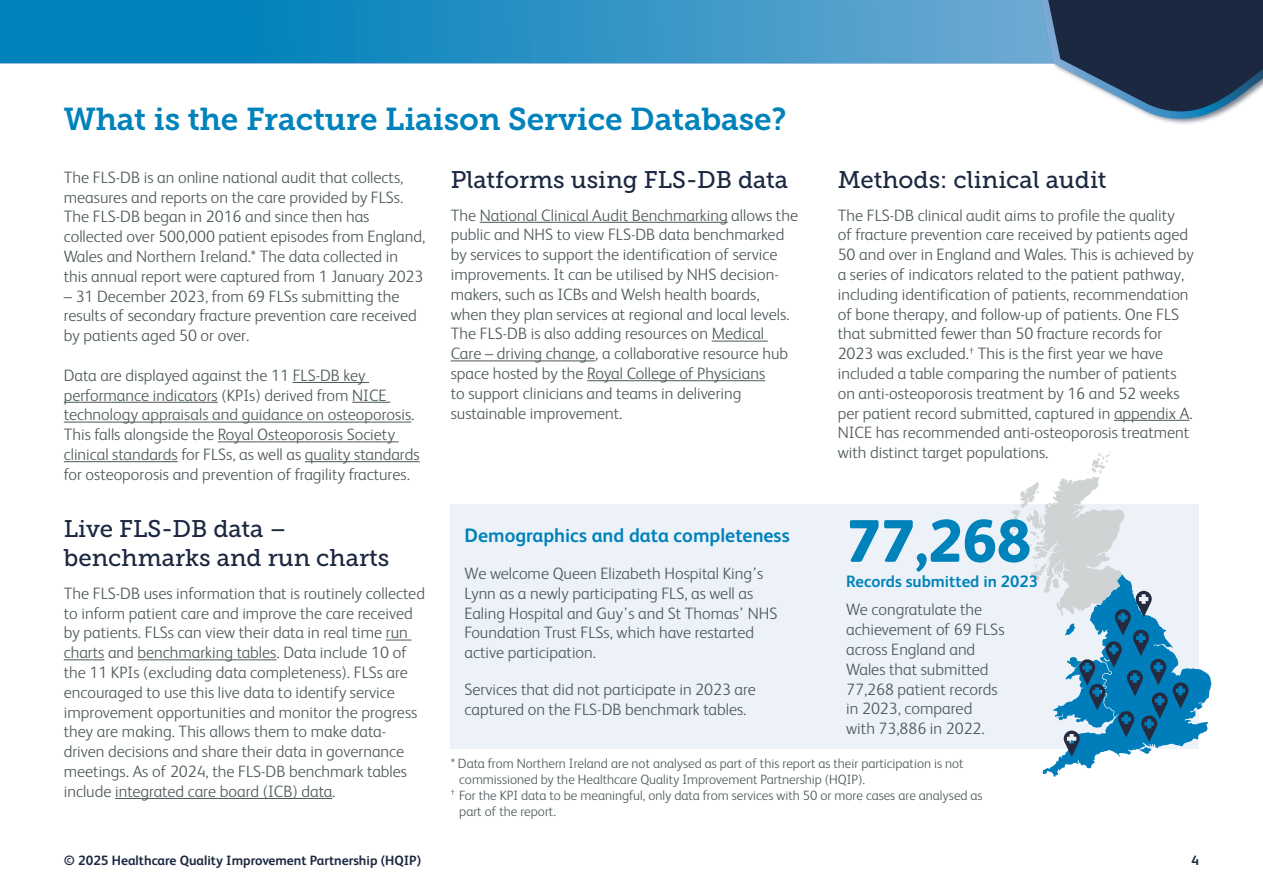
<style>
.page{position:relative;width:1263px;height:893px;background:#fff}
.page>*{position:absolute;margin:0;border:0;box-sizing:border-box;transform-origin:0 0}
.t1{font:800 60px "FS Albert";color:#0082bb}
.t2{font:31.5px "Museo Slab 700";letter-spacing:-.005em;color:#0082bb}
.t3{font:24px/28.8px "Museo Slab 500";color:#1b2840}
.t4{font:700 19.5px "FS Albert";color:#0082bb}
.t5{font:300 16.5px/19.8px "FS Albert";color:#4d585a}
.t6{font:700 16.5px "FS Albert";color:#0082bb}
.t7{font:300 13.5px "FS Albert";color:#4d585a}
.t8{font:700 13.5px "FS Albert";color:#1b2840}
</style>
<div class="page">
<svg style="left:0;top:0;width:1030px;height:63px;background:#2991c3"></svg>
<svg style="left:1030px;top:0;width:233px;height:124px"></svg>
<hr style="left:293px;top:382px;width:76px;height:1px;background:#4d585a">
<hr style="left:64px;top:402px;width:154px;height:1px;background:#4d585a">
<hr style="left:352px;top:402px;width:38px;height:1px;background:#4d585a">
<hr style="left:64px;top:422px;width:347px;height:1px;background:#4d585a">
<hr style="left:218px;top:441px;width:181px;height:1px;background:#4d585a">
<hr style="left:64px;top:461px;width:114px;height:1px;background:#4d585a">
<hr style="left:305px;top:461px;width:115px;height:1px;background:#4d585a">
<svg style="left:386px;top:640px;width:25px;height:1px"></svg>
<hr style="left:64px;top:659px;width:40px;height:1px;background:#4d585a">
<hr style="left:138px;top:659px;width:138px;height:1px;background:#4d585a">
<hr style="left:115px;top:798px;width:217px;height:1px;background:#4d585a">
<hr style="left:480px;top:222px;width:248px;height:1px;background:#4d585a">
<hr style="left:712px;top:341px;width:56px;height:1px;background:#4d585a">
<hr style="left:451px;top:360px;width:144px;height:1px;background:#4d585a">
<hr style="left:587px;top:380px;width:178px;height:1px;background:#4d585a">
<hr style="left:1114px;top:420px;width:75px;height:1px;background:#4d585a">
<div style="left:451px;top:504px;width:748px;height:244px;background:#edf2f9"></div>
<svg style="left:1008px;top:451px;width:203px;height:326px"></svg>
<h2 class="t2" style="left:64px;top:101px;width:724px">What is the Fracture Liaison Service Database?</h2>
<p class="t5" style="left:64px;top:167px;width:363px">The FLS-DB is an online national audit that collects, measures and reports on the care provided by FLSs.<br>The FLS-DB began in 2016 and since then has collected over 500,000 patient episodes from England, Wales and Northern Ireland.* The data collected in this annual report were captured from 1 January 2023</p>
<p class="t5" style="left:64px;top:286px;width:354px">– 31 December 2023, from 69 FLSs submitting the results of secondary fracture prevention care received by patients aged 50 or over.</p>
<p class="t5" style="left:64px;top:365px;width:357px">Data are displayed against the 11 FLS-DB key performance indicators (KPIs) derived from NICE technology appraisals and guidance on osteoporosis.<br>This falls alongside the Royal Osteoporosis Society clinical standards for FLSs, as well as quality standards for osteoporosis and prevention of fragility fractures.</p>
<h3 class="t3" style="left:64px;top:515px;width:327px">Live FLS-DB data – benchmarks and run charts</h3>
<p class="t5" style="left:64px;top:583px;width:363px">The FLS-DB uses information that is routinely collected to inform patient care and improve the care received by patients. FLSs can view their data in real time run charts and benchmarking tables. Data include 10 of the 11 KPIs (excluding data completeness). FLSs are encouraged to use this live data to identify service improvement opportunities and monitor the progress they are making. This allows them to make data&shy;driven decisions and share their data in governance meetings. As of 2024, the FLS-DB benchmark tables include integrated care board (ICB) data.</p>
<h3 class="t3" style="left:451px;top:166px;width:339px">Platforms using FLS-DB data</h3>
<p class="t5" style="left:451px;top:205px;width:349px">The National Clinical Audit Benchmarking allows the public and NHS to view FLS-DB data benchmarked by services to support the identification of service improvements. It can be utilised by NHS decision&shy;makers, such as ICBs and Welsh health boards, when they plan services at regional and local levels.<br>The FLS-DB is also adding resources on Medical Care – driving change, a collaborative resource hub space hosted by the Royal College of Physicians<br>to support clinicians and teams in delivering sustainable improvement.</p>
<p class="t4" style="left:465px;top:524px;width:327px">Demographics and data completeness</p>
<p class="t5" style="left:465px;top:563px;width:314px">We welcome Queen Elizabeth Hospital King’s Lynn as a newly participating FLS, as well as Ealing Hospital and Guy’s and St Thomas’ NHS Foundation Trust FLSs, which have restarted active participation.</p>
<p class="t5" style="left:465px;top:679px;width:293px">Services that did not participate in 2023 are captured on the FLS-DB benchmark tables.</p>
<h3 class="t3" style="left:838px;top:166px;width:270px">Methods: clinical audit</h3>
<p class="t5" style="left:838px;top:205px;width:357px">The FLS-DB clinical audit aims to profile the quality<br>of fracture prevention care received by patients aged 50 and over in England and Wales. This is achieved by a series of indicators related to the patient pathway, including identification of patients, recommendation of bone therapy, and follow-up of patients. One FLS that submitted fewer than 50 fracture records for 2023 was excluded.<sup>†</sup> This is the first year we have included a table comparing the number of patients on anti-osteoporosis treatment by 16 and 52 weeks per patient record submitted, captured in appendix A.<br>NICE has recommended anti-osteoporosis treatment with distinct target populations.</p>
<h1 class="t1" style="left:846px;top:506px;width:186px">77,268</h1>
<p class="t6" style="left:846px;top:571px;width:193px">Records submitted in 2023</p>
<p class="t5" style="left:846px;top:600px;width:160px">We congratulate the achievement of 69 FLSs across England and<br>Wales that submitted<br>77,268 patient records in 2023, compared with 73,886 in 2022.</p>
<p class="t7" style="left:451px;top:755px;width:514px">* Data from Northern Ireland are not analysed as part of this report as their participation is not</p>
<p class="t7" style="left:459px;top:771px;width:407px">commissioned by the Healthcare Quality Improvement Partnership (HQIP).</p>
<p class="t7" style="left:451px;top:787px;width:533px"><sup>†</sup> For the KPI data to be meaningful, only data from services with 50 or more cases are analysed as</p>
<p class="t7" style="left:459px;top:804px;width:98px">part of the report.</p>
<p class="t8" style="left:64px;top:853px;width:359px">© 2025 Healthcare Quality Improvement Partnership (HQIP)</p>
<p class="t8" style="left:1191px;top:853px;width:9px">4</p>
</div>
